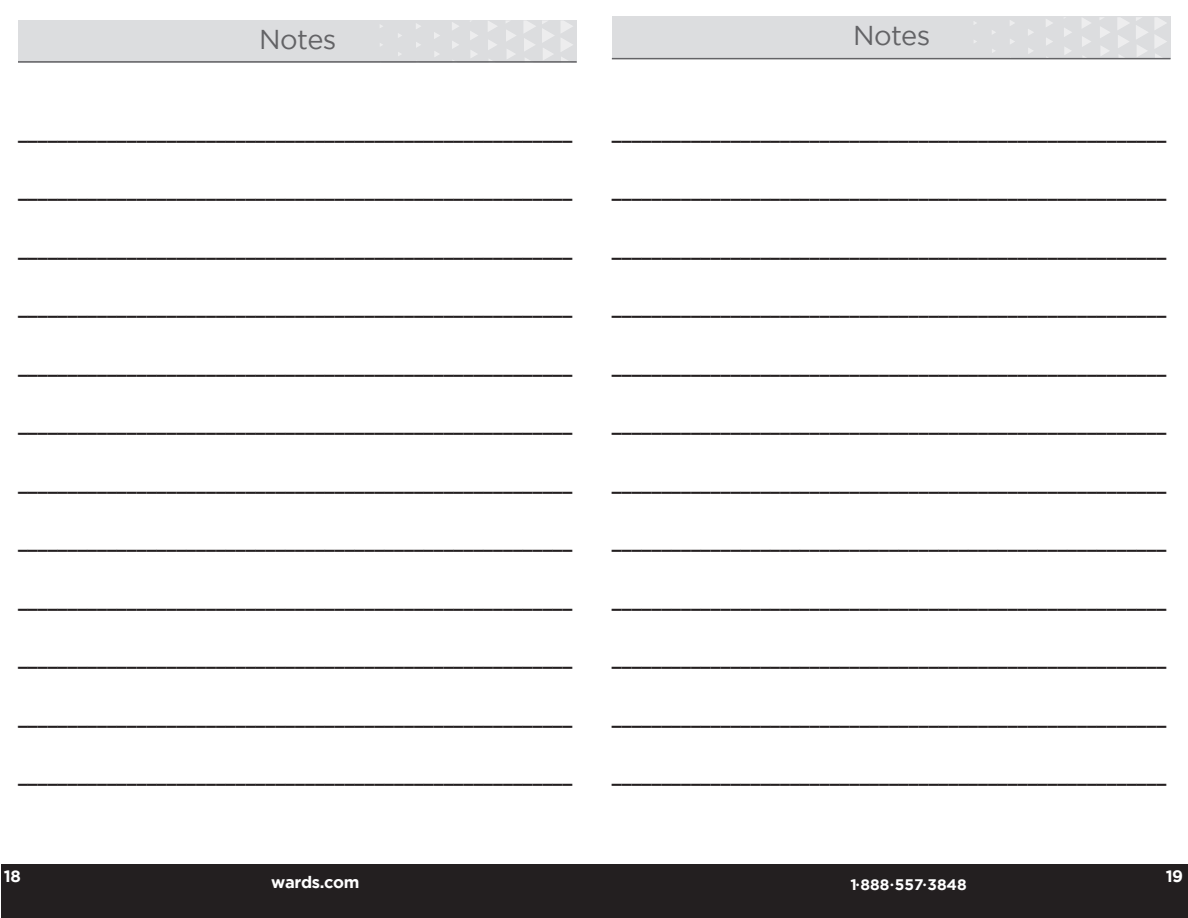
<style>
.page{position:relative;width:1188px;height:918px;background:#fff}
.page>*{position:absolute;margin:0;border:0;box-sizing:border-box;transform-origin:0 0}
.t1{font:27.15px "Gotham";letter-spacing:-.02em;color:#636366}
.t2{font:700 16.5px "Gotham";color:#231f20}
.t3{font:700 16.5px "Gotham";letter-spacing:-.02em;color:#fff}
.t4{font:700 15.3px "Gotham";color:#fff}
.s1{font-size:9px}
</style>
<div class="page">
<div style="left:1px;top:864px;width:1187px;height:54px;background:#231f20"></div>
<div style="left:18px;top:20px;width:559px;height:42px;background:#dcdddf"></div>
<svg style="left:561px;top:21px;width:12px;height:40px"></svg>
<svg style="left:542px;top:21px;width:12px;height:39px"></svg>
<svg style="left:524px;top:21px;width:12px;height:40px"></svg>
<svg style="left:506px;top:21px;width:10px;height:20px"></svg>
<svg style="left:507px;top:49px;width:8px;height:10px"></svg>
<svg style="left:488px;top:21px;width:9px;height:11px"></svg>
<svg style="left:488px;top:40px;width:9px;height:10px"></svg>
<svg style="left:470px;top:31px;width:8px;height:9px"></svg>
<svg style="left:471px;top:50px;width:6px;height:8px"></svg>
<svg style="left:452px;top:22px;width:7px;height:8px"></svg>
<svg style="left:452px;top:41px;width:7px;height:8px"></svg>
<svg style="left:434px;top:32px;width:6px;height:7px"></svg>
<svg style="left:434px;top:51px;width:5px;height:6px"></svg>
<svg style="left:416px;top:23px;width:5px;height:6px"></svg>
<svg style="left:416px;top:42px;width:5px;height:5px"></svg>
<hr style="left:18px;top:61px;width:559px;height:2px;background:#636366">
<div style="left:612px;top:17px;width:559px;height:42px;background:#dcdddf"></div>
<svg style="left:1136px;top:17px;width:31px;height:41px"></svg>
<svg style="left:1117px;top:17px;width:12px;height:31px"></svg>
<svg style="left:1100px;top:27px;width:10px;height:11px"></svg>
<svg style="left:1101px;top:46px;width:8px;height:10px"></svg>
<svg style="left:1082px;top:18px;width:9px;height:10px"></svg>
<svg style="left:1082px;top:36px;width:9px;height:11px"></svg>
<svg style="left:1064px;top:28px;width:8px;height:9px"></svg>
<svg style="left:1064px;top:47px;width:7px;height:8px"></svg>
<svg style="left:1046px;top:19px;width:6px;height:8px"></svg>
<svg style="left:1046px;top:38px;width:7px;height:7px"></svg>
<svg style="left:1028px;top:29px;width:6px;height:6px"></svg>
<svg style="left:1028px;top:48px;width:5px;height:6px"></svg>
<svg style="left:1010px;top:20px;width:4px;height:6px"></svg>
<svg style="left:1010px;top:39px;width:5px;height:5px"></svg>
<hr style="left:612px;top:58px;width:559px;height:1px;background:#636366">
<p class="t1" style="left:259px;top:24px;width:79px">Notes</p>
<p class="t1" style="left:853px;top:21px;width:79px">Notes</p>
<p class="t2" style="left:18px;top:124px;width:556px">________________________________________________________</p>
<p class="t2" style="left:612px;top:124px;width:556px">________________________________________________________</p>
<p class="t2" style="left:18px;top:183px;width:556px">________________________________________________________</p>
<p class="t2" style="left:612px;top:183px;width:556px">________________________________________________________</p>
<p class="t2" style="left:18px;top:241px;width:556px">________________________________________________________</p>
<p class="t2" style="left:612px;top:241px;width:556px">________________________________________________________</p>
<p class="t2" style="left:18px;top:300px;width:556px">________________________________________________________</p>
<p class="t2" style="left:612px;top:300px;width:556px">________________________________________________________</p>
<p class="t2" style="left:18px;top:358px;width:556px">________________________________________________________</p>
<p class="t2" style="left:612px;top:358px;width:556px">________________________________________________________</p>
<p class="t2" style="left:18px;top:417px;width:556px">________________________________________________________</p>
<p class="t2" style="left:612px;top:417px;width:556px">________________________________________________________</p>
<p class="t2" style="left:18px;top:475px;width:556px">________________________________________________________</p>
<p class="t2" style="left:612px;top:475px;width:556px">________________________________________________________</p>
<p class="t2" style="left:18px;top:534px;width:556px">________________________________________________________</p>
<p class="t2" style="left:612px;top:534px;width:556px">________________________________________________________</p>
<p class="t2" style="left:18px;top:592px;width:556px">________________________________________________________</p>
<p class="t2" style="left:612px;top:592px;width:556px">________________________________________________________</p>
<p class="t2" style="left:18px;top:651px;width:556px">________________________________________________________</p>
<p class="t2" style="left:612px;top:651px;width:556px">________________________________________________________</p>
<p class="t2" style="left:18px;top:709px;width:556px">________________________________________________________</p>
<p class="t2" style="left:612px;top:709px;width:556px">________________________________________________________</p>
<p class="t2" style="left:18px;top:768px;width:556px">________________________________________________________</p>
<p class="t2" style="left:612px;top:768px;width:556px">________________________________________________________</p>
<p class="t3" style="left:4px;top:867px;width:19px">18</p>
<p class="t3" style="left:1166px;top:867px;width:19px">19</p>
<p class="t3" style="left:271px;top:873px;width:90px">wards.com</p>
<p class="t4" style="left:850px;top:876px;width:118px">1<span class="s1">•</span>888<span class="s1">•</span>557<span class="s1">•</span>3848</p>
</div>
